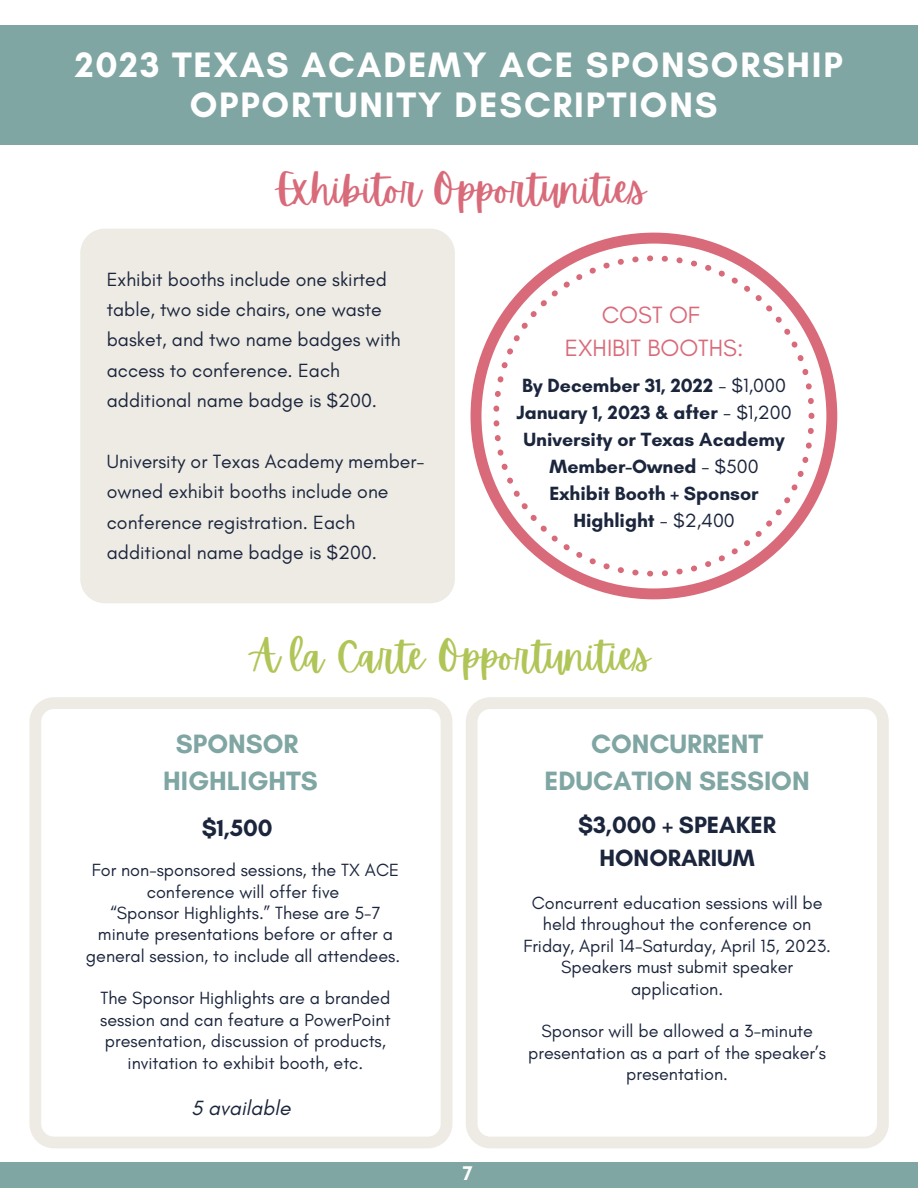
<style>
.page{position:relative;width:918px;height:1188px;background:#fff}
.page>*{position:absolute;margin:0;border:0;box-sizing:border-box;transform-origin:0 0}
.t1{font:39px "Apricots";color:#d96a79}
.t2{font:39px "Apricots";color:#b0c557}
.t3{font:700 36px/40.5px "Glacial Indifference";letter-spacing:.05em;color:#fff;text-align:center}
.t4{font:700 27px/37.2px "Glacial Indifference";color:#80a6a3;text-align:center}
.t5{font:700 24px/32.7px "Glacial Indifference";color:#1b253c;text-align:center}
.t6{font:24px/32.7px "Glacial Indifference";color:#d96a79;text-align:center}
.t7{font:italic 21px "Glacial Indifference";color:#1b253c}
.t8{font:19.5px/30.3px "Glacial Indifference";color:#1b253c}
.t9{font:700 19.5px/27px "Glacial Indifference";color:#1b253c;text-align:center}
.t10{font:900 19.2px "Lovelo";color:#fff}
.t11{font:18px/21.3px "Glacial Indifference";color:#1b253c;text-align:center}
.s1{font-weight:400}
</style>
<div class="page">
<div style="left:0;top:25px;width:918px;height:120px;background:#80a6a3"></div>
<div style="left:0;top:1162px;width:918px;height:26px;background:#80a6a3"></div>
<div style="left:80px;top:229px;width:375px;height:374px;background:#edebe4;border-radius:24px"></div>
<svg style="left:471px;top:233px;width:366px;height:366px"></svg>
<svg style="left:493px;top:255px;width:321px;height:321px"></svg>
<svg style="left:29px;top:697px;width:423px;height:451px"></svg>
<svg style="left:466px;top:697px;width:423px;height:451px"></svg>
<h2 class="t3" style="left:75px;top:44px;width:769px">2023 TEXAS ACADEMY ACE SPONSORSHIP<br>OPPORTUNITY DESCRIPTIONS</h2>
<h1 class="t1" style="left:277px;top:167px;width:370px">Exhibitor Opportunities</h1>
<p class="t8" style="left:107px;top:264px;width:296px">Exhibit booths include one skirted table, two side chairs, one waste basket, and two name badges with access to conference. Each additional name badge is $200.</p>
<p class="t8" style="left:107px;top:446px;width:319px">University or Texas Academy member&shy;owned exhibit booths include one conference registration. Each additional name badge is $200.</p>
<h3 class="t6" style="left:565px;top:298px;width:180px">COST OF<br>EXHIBIT BOOTHS:</h3>
<p class="t9" style="left:516px;top:372px;width:277px">By December 31, 2022 <span class="s1">- $1,000<br></span>January 1, 2023 &amp; after <span class="s1">- $1,200<br></span>University or Texas Academy<br>Member-Owned <span class="s1">- $500<br></span>Exhibit Booth + Sponsor<br>Highlight <span class="s1">- $2,400</span></p>
<h1 class="t2" style="left:252px;top:633px;width:400px">A la Carte Opportunities</h1>
<h3 class="t4" style="left:163px;top:725px;width:156px">SPONSOR<br>HIGHLIGHTS</h3>
<h3 class="t5" style="left:202px;top:811px;width:72px">$1,500</h3>
<p class="t11" style="left:86px;top:859px;width:316px">For non-sponsored sessions, the TX ACE conference will offer five<br>“Sponsor Highlights.” These are 5-7 minute presentations before or after a general session, to include all attendees.</p>
<p class="t11" style="left:100px;top:987px;width:292px">The Sponsor Highlights are a branded session and can feature a PowerPoint presentation, discussion of products, invitation to exhibit booth, etc.</p>
<p class="t7" style="left:191px;top:1095px;width:101px">5 available</p>
<p class="t10" style="left:463px;top:1166px;width:11px">7</p>
<h3 class="t4" style="left:545px;top:725px;width:267px">CONCURRENT<br>EDUCATION SESSION</h3>
<h3 class="t5" style="left:578px;top:808px;width:200px">$3,000 + SPEAKER<br>HONORARIUM</h3>
<p class="t11" style="left:523px;top:892px;width:309px">Concurrent education sessions will be held throughout the conference on<br>Friday, April 14-Saturday, April 15, 2023.<br>Speakers must submit speaker application.</p>
<p class="t11" style="left:528px;top:1020px;width:299px">Sponsor will be allowed a 3-minute presentation as a part of the speaker’s presentation.</p>
</div>
